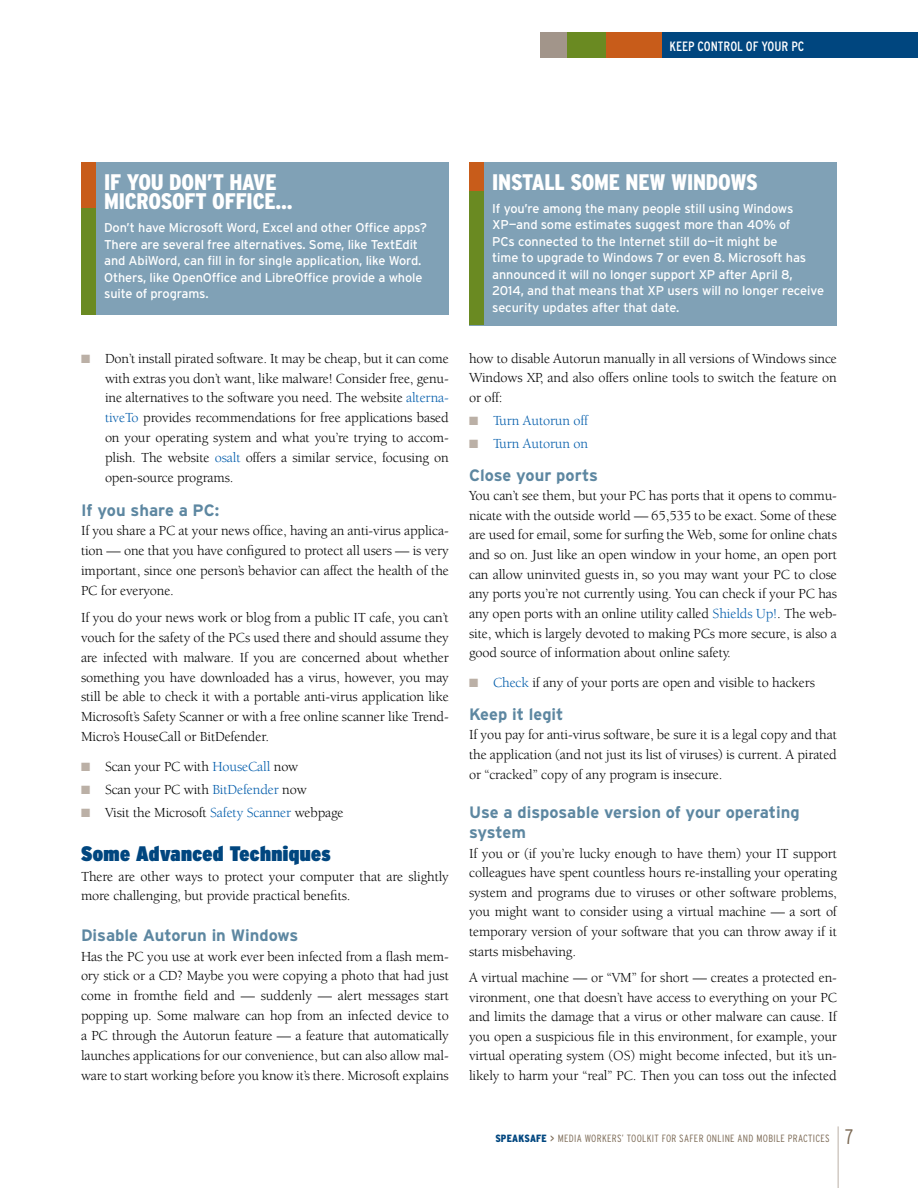
<style>
.page{position:relative;width:918px;height:1188px;background:#fff}
.page>*{position:absolute;margin:0;border:0;box-sizing:border-box;transform-origin:0 0}
.t1{font:900 condensed 22.5px/19.5px "Interstate";letter-spacing:-.01em;color:#fff}
.t2{font:900 condensed 21px "Interstate";letter-spacing:.02em;color:#00467f}
.t3{font:700 16.5px/19.6px "Interstate";color:#5d87a1}
.t4{font:14.25px/20px "Berkeley";letter-spacing:-.01em;color:#000;text-align:justify}
.t5{font:14.25px "Berkeley";letter-spacing:-.01em;color:#005cab}
.t6{font:condensed 13.5px "Interstate";color:#fff}
.t7{font:12.75px/16.5px "Interstate";letter-spacing:-.01em;color:#fff}
.t8{font:300 condensed 10.5px "Interstate";letter-spacing:.03em;color:#7c6a55}
.s1{color:#bbb0a6}
.s2{color:#005cab}
.s3{font-weight:900;color:#00467f}
.s4{font-weight:400;font-stretch:normal}
.s5{font-size:21px}
</style>
<div class="page">
<hr style="left:838px;top:1126px;width:1px;height:62px;background:#bbb0a6">
<div style="left:662px;top:32px;width:256px;height:26px;background:#00467f"></div>
<div style="left:606px;top:32px;width:56px;height:26px;background:#c85c1a"></div>
<div style="left:566px;top:32px;width:40px;height:26px;background:#6a8a22"></div>
<div style="left:540px;top:32px;width:26px;height:26px;background:#a2958a"></div>
<div style="left:81px;top:162px;width:368px;height:152px;background:#80a1b6"></div>
<div style="left:81px;top:162px;width:14px;height:47px;background:#c85c1a"></div>
<div style="left:81px;top:208px;width:14px;height:106px;background:#6a8a22"></div>
<div style="left:469px;top:162px;width:368px;height:163px;background:#80a1b6"></div>
<div style="left:469px;top:162px;width:15px;height:29px;background:#c85c1a"></div>
<div style="left:469px;top:191px;width:15px;height:134px;background:#6a8a22"></div>
<p class="t6" style="left:670px;top:39px;width:129px">KEEP CONTROL OF YOUR PC</p>
<h1 class="t1" style="left:104px;top:172px;width:190px">IF YOU DON’T HAVE<br>MICROSOFT OFFICE...</h1>
<p class="t7" style="left:104px;top:220px;width:324px">Don’t have Microsoft Word, Excel and other Office apps?<br>There are several free alternatives. Some, like TextEdit and AbiWord, can fill in for single application, like Word.<br>Others, like OpenOffice and LibreOffice provide a whole suite of programs.</p>
<p class="t4" style="left:105px;top:349px;width:345px;text-indent:-24px"><span class="s1">■</span> Don’t install pirated software. It may be cheap, but it can come with extras you don’t want, like malware! Consider free, genu&shy;ine alternatives to the software you need. The website <span class="s2">alterna&shy;tiveTo</span> provides recommendations for free applications based on your operating system and what you’re trying to accom&shy;plish. The website <span class="s2">osalt</span> offers a similar service, focusing on open-source programs.</p>
<p class="t3" style="left:81px;top:500px;width:140px">If you share a PC:</p>
<p class="t4" style="left:81px;top:521px;width:369px">If you share a PC at your news office, having an anti-virus applica&shy;tion — one that you have configured to protect all users — is very important, since one person’s behavior can affect the health of the PC for everyone.</p>
<p class="t4" style="left:81px;top:608px;width:369px">If you do your news work or blog from a public IT cafe, you can’t vouch for the safety of the PCs used there and should assume they are infected with malware. If you are concerned about whether something you have downloaded has a virus, however, you may still be able to check it with a portable anti-virus application like Microsoft’s Safety Scanner or with a free online scanner like Trend-Micro’s HouseCall or BitDefender.</p>
<p class="t4" style="left:81px;top:757px;width:219px"><span class="s1">■</span> Scan your PC with <span class="s2">HouseCall</span> now</p>
<p class="t4" style="left:81px;top:780px;width:227px"><span class="s1">■</span> Scan your PC with <span class="s2">BitDefender</span> now</p>
<p class="t4" style="left:81px;top:803px;width:264px"><span class="s1">■</span> Visit the Microsoft <span class="s2">Safety Scanner</span> webpage</p>
<h2 class="t2" style="left:81px;top:841px;width:251px">Some Advanced Techniques</h2>
<p class="t4" style="left:81px;top:866px;width:369px">There are other ways to protect your computer that are slightly more challenging, but provide practical benefits.</p>
<p class="t3" style="left:81px;top:925px;width:219px">Disable Autorun in Windows</p>
<p class="t4" style="left:81px;top:946px;width:369px">Has the PC you use at work ever been infected from a flash mem&shy;ory stick or a CD? Maybe you were copying a photo that had just come in fromthe field and — suddenly — alert messages start popping up. Some malware can hop from an infected device to a PC through the Autorun feature — a feature that automatically launches applications for our convenience, but can also allow mal&shy;ware to start working before you know it’s there. Microsoft explains</p>
<h1 class="t1" style="left:492px;top:172px;width:267px">INSTALL SOME NEW WINDOWS</h1>
<p class="t7" style="left:492px;top:200px;width:333px">If you’re among the many people still using Windows XP—and some estimates suggest more than 40% of<br>PCs connected to the Internet still do—it might be<br>time to upgrade to Windows 7 or even 8. Microsoft has announced it will no longer support XP after April 8, 2014, and that means that XP users will no longer receive security updates after that date.</p>
<p class="t4" style="left:469px;top:349px;width:369px">how to disable Autorun manually in all versions of Windows since Windows XP, and also offers online tools to switch the feature on or off:</p>
<p class="t5" style="left:469px;top:413px;width:120px"><span class="s1">■</span> Turn Autorun off</p>
<p class="t5" style="left:469px;top:436px;width:121px"><span class="s1">■</span> Turn Autorun on</p>
<p class="t3" style="left:469px;top:465px;width:130px">Close your ports</p>
<p class="t4" style="left:469px;top:486px;width:369px">You can’t see them, but your PC has ports that it opens to commu&shy;nicate with the outside world — 65,535 to be exact. Some of these are used for email, some for surfing the Web, some for online chats and so on. Just like an open window in your home, an open port can allow uninvited guests in, so you may want your PC to close any ports you’re not currently using. You can check if your PC has any open ports with an online utility called <span class="s2">Shields Up!</span>. The web&shy;site, which is largely devoted to making PCs more secure, is also a good source of information about online safety.</p>
<p class="t4" style="left:469px;top:673px;width:347px"><span class="s1">■</span> <span class="s2">Check</span> if any of your ports are open and visible to hackers</p>
<p class="t3" style="left:469px;top:704px;width:96px">Keep it legit</p>
<p class="t4" style="left:469px;top:725px;width:369px">If you pay for anti-virus software, be sure it is a legal copy and that the application (and not just its list of viruses) is current. A pirated or “cracked” copy of any program is insecure.</p>
<p class="t3" style="left:469px;top:803px;width:332px">Use a disposable version of your operating system</p>
<p class="t4" style="left:469px;top:844px;width:369px">If you or (if you’re lucky enough to have them) your IT support colleagues have spent countless hours re-installing your operating system and programs due to viruses or other software problems, you might want to consider using a virtual machine — a sort of temporary version of your software that you can throw away if it starts misbehaving.</p>
<p class="t4" style="left:469px;top:968px;width:369px">A virtual machine — or “VM” for short — creates a protected en&shy;vironment, one that doesn’t have access to everything on your PC and limits the damage that a virus or other malware can cause. If you open a suspicious file in this environment, for example, your virtual operating system (OS) might become infected, but it’s un&shy;likely to harm your “real” PC. Then you can toss out the infected</p>
<p class="t8" style="left:495px;top:1133px;width:360px"><span class="s3">SPEAKSAFE</span> <span class="s4">&gt;</span> MEDIA WORKERS’ TOOLKIT FOR SAFER ONLINE AND MOBILE PRACTICES <span class="s5">7</span></p>
</div>
